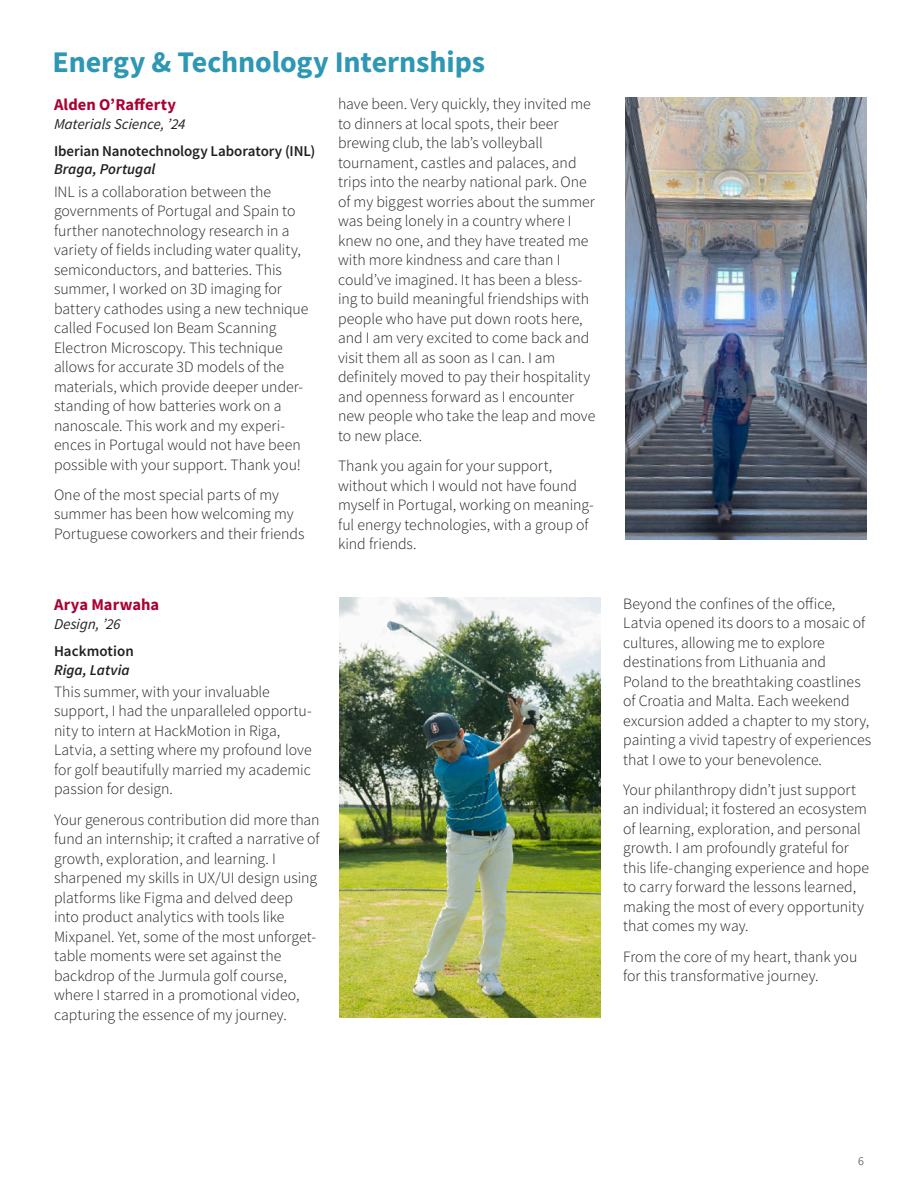
<style>
.page{position:relative;width:918px;height:1188px;background:#fff}
.page>*{position:absolute;margin:0;border:0;box-sizing:border-box;transform-origin:0 0}
.page_header{font:700 30px "Source Sans Pro";letter-spacing:-.005em;color:#2e97b4}
.Bio_names{font:700 16.5px "Source Sans Pro";letter-spacing:.005em;color:#a90332}
.Body_text{font:300 15.75px/19.5px "Source Sans Pro";color:#231f20}
.Internship_place{font:600 15px "Source Sans Pro";letter-spacing:-.005em;color:#231f20}
.Bio_title{font:italic 15px "Source Sans Pro";color:#231f20}
.internship_location{font:italic 600 15px "Source Sans Pro";color:#231f20}
.t1{font:300 12px "Source Sans Pro";color:#231f20}
</style>
<div class="page">
<img style="left:625px;top:97px;width:242px;height:442px">
<img style="left:340px;top:598px;width:261px;height:420px">
<p class="page_header" style="left:52px;top:42px;width:434px">Energy &amp; Technology Internships</p>
<p class="Bio_names" style="left:54px;top:93px;width:124px">Alden O’Rafferty</p>
<p class="Bio_title" style="left:54px;top:114px;width:134px">Materials Science, ’24</p>
<p class="Internship_place" style="left:54px;top:141px;width:263px">Iberian Nanotechnology Laboratory (INL)</p>
<p class="internship_location" style="left:54px;top:160px;width:103px">Braga, Portugal</p>
<p class="Body_text" style="left:54px;top:182px;width:256px">INL is a collaboration between the governments of Portugal and Spain to further nanotechnology research in a variety of fields including water quality, semiconductors, and batteries. This summer, I worked on 3D imaging for battery cathodes using a new technique called Focused Ion Beam Scanning Electron Microscopy. This technique allows for accurate 3D models of the materials, which provide deeper under&shy;standing of how batteries work on a nanoscale. This work and my experi&shy;ences in Portugal would not have been possible with your support. Thank you!</p>
<p class="Body_text" style="left:54px;top:485px;width:252px">One of the most special parts of my summer has been how welcoming my<br>Portuguese coworkers and their friends</p>
<p class="Body_text" style="left:338px;top:94px;width:259px">have been. Very quickly, they invited me to dinners at local spots, their beer brewing club, the lab’s volleyball tournament, castles and palaces, and trips into the nearby national park. One of my biggest worries about the summer was being lonely in a country where I knew no one, and they have treated me with more kindness and care than I could’ve imagined. It has been a bless&shy;ing to build meaningful friendships with people who have put down roots here, and I am very excited to come back and visit them all as soon as I can. I am definitely moved to pay their hospitality and openness forward as I encounter new people who take the leap and move to new place.</p>
<p class="Body_text" style="left:338px;top:456px;width:257px">Thank you again for your support, without which I would not have found myself in Portugal, working on meaning&shy;ful energy technologies, with a group of kind friends.</p>
<p class="Bio_names" style="left:54px;top:594px;width:107px">Arya Marwaha</p>
<p class="Bio_title" style="left:54px;top:615px;width:68px">Design, ’26</p>
<p class="Internship_place" style="left:54px;top:641px;width:81px">Hackmotion</p>
<p class="internship_location" style="left:54px;top:660px;width:77px">Riga, Latvia</p>
<p class="Body_text" style="left:54px;top:682px;width:259px">This summer, with your invaluable support, I had the unparalleled opportu&shy;nity to intern at HackMotion in Riga, Latvia, a setting where my profound love for golf beautifully married my academic passion for design.</p>
<p class="Body_text" style="left:54px;top:810px;width:267px">Your generous contribution did more than fund an internship; it crafted a narrative of growth, exploration, and learning. I sharpened my skills in UX/UI design using platforms like Figma and delved deep into product analytics with tools like Mixpanel. Yet, some of the most unforget&shy;table moments were set against the backdrop of the Jurmula golf course, where I starred in a promotional video, capturing the essence of my journey.</p>
<p class="Body_text" style="left:623px;top:594px;width:250px">Beyond the confines of the office, Latvia opened its doors to a mosaic of cultures, allowing me to explore destinations from Lithuania and Poland to the breathtaking coastlines of Croatia and Malta. Each weekend excursion added a chapter to my story, painting a vivid tapestry of experiences that I owe to your benevolence.</p>
<p class="Body_text" style="left:623px;top:780px;width:247px">Your philanthropy didn’t just support an individual; it fostered an ecosystem of learning, exploration, and personal growth. I am profoundly grateful for this life-changing experience and hope to carry forward the lessons learned, making the most of every opportunity that comes my way.</p>
<p class="Body_text" style="left:623px;top:947px;width:236px">From the core of my heart, thank you for this transformative journey.</p>
<p class="t1" style="left:858px;top:1153px;width:7px">6</p>
</div>
